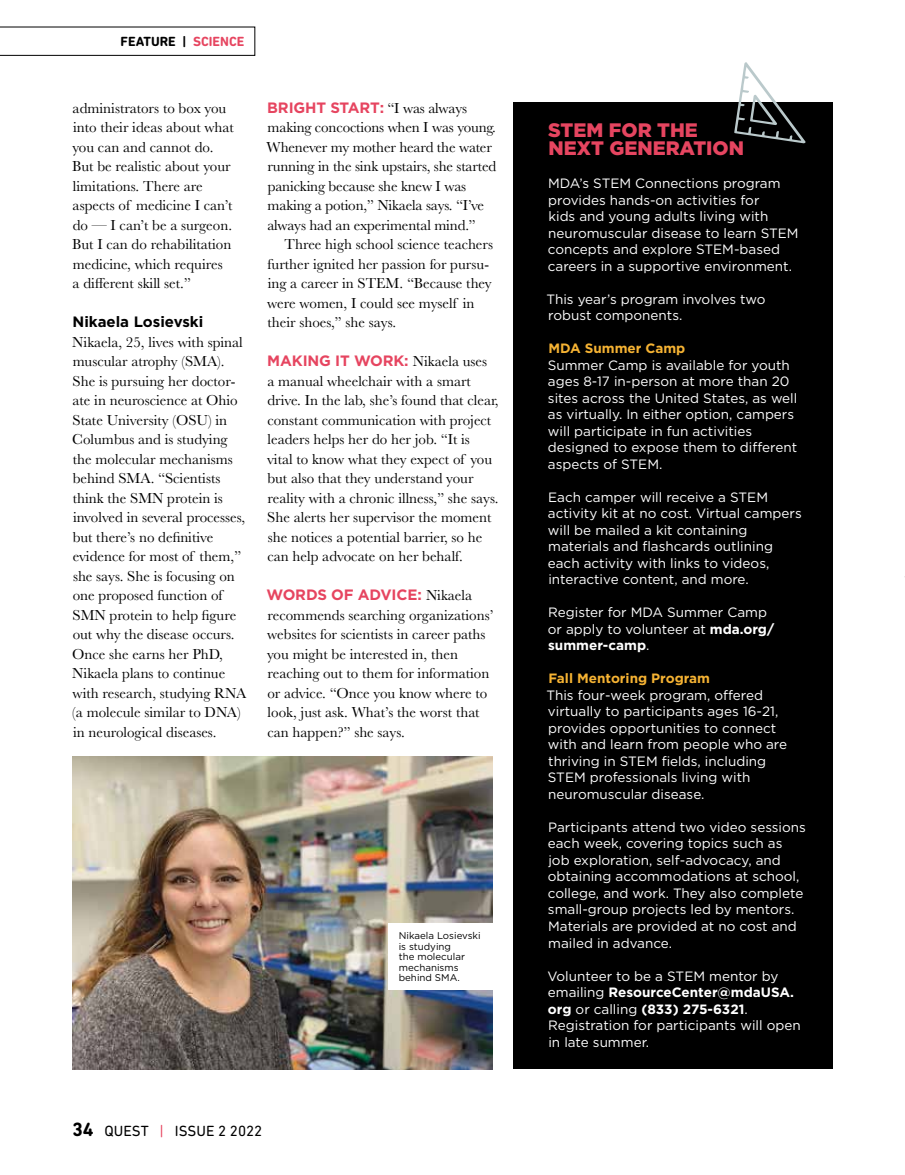
<style>
.page{position:relative;width:905px;height:1175px;background:#fff}
.page>*{position:absolute;margin:0;border:0;box-sizing:border-box;transform-origin:0 0}
.t1{font:900 19.5px/18px "Gotham";color:#e64560}
.t2{font:15px/19.5px "Baskerville";color:#000}
.t3{font:700 15px "Gotham";letter-spacing:-.01em;color:#e64560}
.t4{font:15px "DIN Next Rounded LT Pro";color:#000}
.t5{font:700 15px "Gotham";color:#000}
.t6{font:13.5px/16.5px "Gotham";color:#fff}
.t7{font:700 13.5px "Gotham";color:#f6b333}
.t8{font:700 13.5px "DIN Next Rounded LT Pro";color:#000}
.t9{font:9.75px/10.5px "Gotham";color:#000}
.s1{color:#e64560}
.s2{font-family:"Baskerville";font-weight:400;color:#000}
.s3{font-weight:700;font-size:19.5px}
.s4{font-weight:700}
</style>
<div class="page">
<svg style="left:0;top:27px;width:255px;height:29px"></svg>
<div style="left:513px;top:103px;width:319px;height:966px;background:#000"></div>
<img style="left:72px;top:756px;width:420px;height:313px">
<svg style="left:734px;top:62px;width:71px;height:81px"></svg>
<div style="left:388px;top:923px;width:106px;height:66px;background:#fff"></div>
<p class="t8" style="left:121px;top:34px;width:125px">FEATURE | <span class="s1">SCIENCE</span></p>
<p class="t2" style="left:72px;top:98px;width:163px">administrators to box you into their ideas about what you can and cannot do.<br>But be realistic about your limitations. There are aspects of medicine I can’t do — I can’t be a surgeon.<br>But I can do rehabilitation medicine, which requires<br>a different skill set.”</p>
<p class="t5" style="left:73px;top:313px;width:132px">Nikaela Losievski</p>
<p class="t2" style="left:72px;top:332px;width:176px">Nikaela, 25, lives with spinal muscular atrophy (SMA).<br>She is pursuing her doctor&shy;ate in neuroscience at Ohio<br>State University (OSU) in<br>Columbus and is studying the molecular mechanisms behind SMA. “Scientists think the SMN protein is involved in several processes, but there’s no definitive evidence for most of them,” she says. She is focusing on one proposed function of<br>SMN protein to help figure out why the disease occurs.<br>Once she earns her PhD,<br>Nikaela plans to continue with research, studying RNA (a molecule similar to DNA) in neurological diseases.</p>
<p class="t3" style="left:267px;top:99px;width:201px">BRIGHT START: <span class="s2">“I was always</span></p>
<p class="t2" style="left:266px;top:118px;width:231px">making concoctions when I was young.<br>Whenever my mother heard the water running in the sink upstairs, she started panicking because she knew I was making a potion,” Nikaela says. “I’ve always had an experimental mind.”</p>
<p class="t2" style="left:267px;top:235px;width:227px;text-indent:17px">Three high school science teachers further ignited her passion for pursu&shy;ing a career in STEM. “Because they were women, I could see myself in their shoes,” she says.</p>
<p class="t3" style="left:267px;top:352px;width:221px">MAKING IT WORK: <span class="s2">Nikaela uses</span></p>
<p class="t2" style="left:267px;top:371px;width:233px">a manual wheelchair with a smart drive. In the lab, she’s found that clear, constant communication with project leaders helps her do her job. “It is vital to know what they expect of you but also that they understand your reality with a chronic illness,” she says.<br>She alerts her supervisor the moment she notices a potential barrier, so he can help advocate on her behalf.</p>
<p class="t3" style="left:266px;top:586px;width:207px">WORDS OF ADVICE: <span class="s2">Nikaela</span></p>
<p class="t2" style="left:267px;top:605px;width:228px">recommends searching organizations’ websites for scientists in career paths you might be interested in, then reaching out to them for information or advice. “Once you know where to look, just ask. What’s the worst that can happen?” she says.</p>
<p class="t9" style="left:399px;top:930px;width:83px">Nikaela Losievski is studying<br>the molecular mechanisms behind SMA.</p>
<p class="t4" style="left:72px;top:1122px;width:192px"><span class="s3">34</span> QUEST <span class="s1">|</span> ISSUE 2 2022</p>
<h1 class="t1" style="left:548px;top:121px;width:197px">STEM FOR THE<br>NEXT GENERATION</h1>
<p class="t6" style="left:548px;top:175px;width:252px">MDA’s STEM Connections program provides hands-on activities for<br>kids and young adults living with neuromuscular disease to learn STEM concepts and explore STEM-based careers in a supportive environment.</p>
<p class="t6" style="left:546px;top:290px;width:221px">This year’s program involves two robust components.</p>
<p class="t7" style="left:548px;top:341px;width:138px">MDA Summer Camp</p>
<p class="t6" style="left:548px;top:356px;width:251px">Summer Camp is available for youth ages 8-17 in-person at more than 20 sites across the United States, as well as virtually. In either option, campers will participate in fun activities designed to expose them to different aspects of STEM.</p>
<p class="t6" style="left:548px;top:488px;width:255px">Each camper will receive a STEM activity kit at no cost. Virtual campers will be mailed a kit containing materials and flashcards outlining each activity with links to videos, interactive content, and more.</p>
<p class="t6" style="left:548px;top:604px;width:228px">Register for MDA Summer Camp or apply to volunteer at <span class="s4">mda.org/ summer-camp</span>.</p>
<p class="t7" style="left:548px;top:671px;width:163px">Fall Mentoring Program</p>
<p class="t6" style="left:546px;top:686px;width:242px">This four-week program, offered virtually to participants ages 16-21, provides opportunities to connect with and learn from people who are thriving in STEM fields, including STEM professionals living with neuromuscular disease.</p>
<p class="t6" style="left:548px;top:818px;width:260px">Participants attend two video sessions each week, covering topics such as job exploration, self-advocacy, and obtaining accommodations at school, college, and work. They also complete small-group projects led by mentors.<br>Materials are provided at no cost and mailed in advance.</p>
<p class="t6" style="left:547px;top:967px;width:255px">Volunteer to be a STEM mentor by emailing <span class="s4">ResourceCenter@mdaUSA. org</span> or calling <span class="s4">(833) 275-6321</span>.<br>Registration for participants will open in late summer.</p>
</div>
